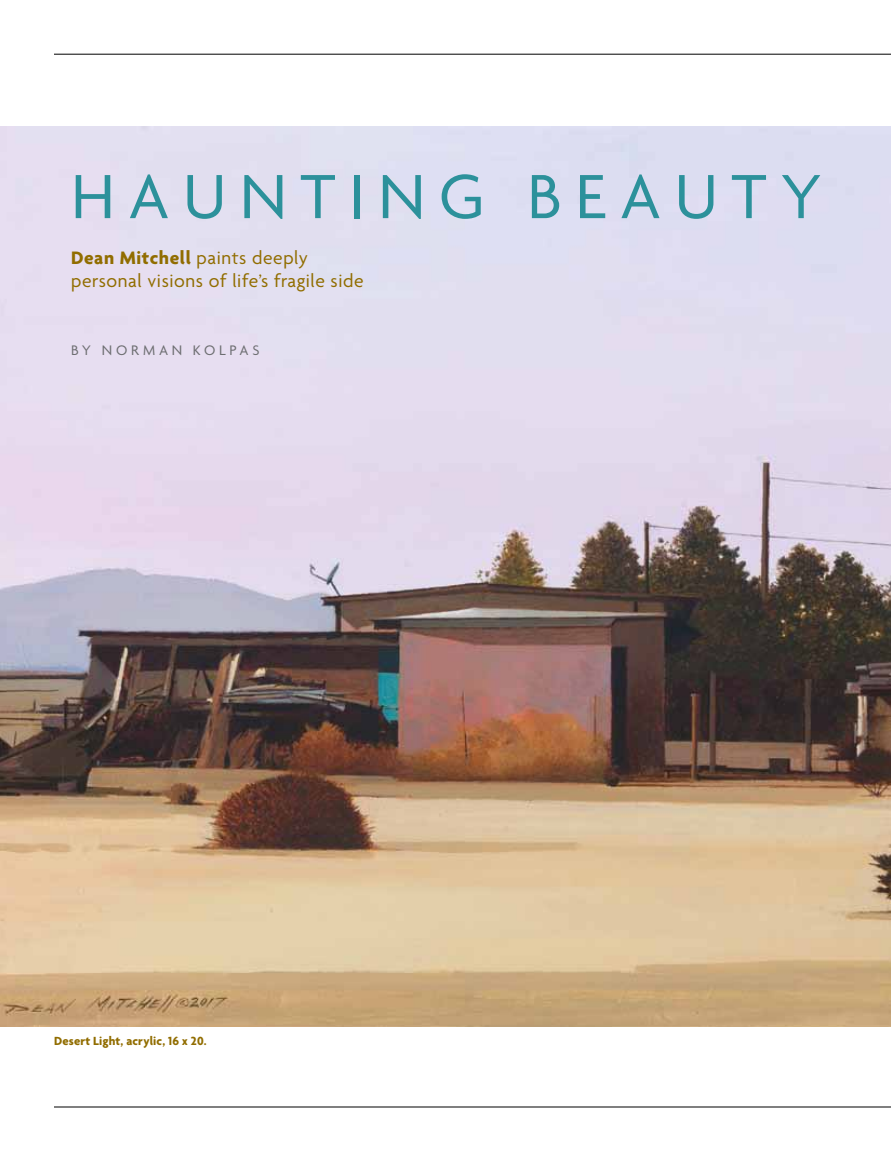
<style>
.page{position:relative;width:891px;height:1161px;background:#fff}
.page>*{position:absolute;margin:0;border:0;box-sizing:border-box;transform-origin:0 0}
.t1{font:67.5px "Agenda";letter-spacing:.2em;color:#2c919b}
.t2{font:19.5px/22.5px "Agenda";letter-spacing:.03em;color:#916d00}
.t3{font:15px "Agenda";letter-spacing:.25em;color:#6d6e71}
.t4{font:700 12.75px "Agenda";letter-spacing:.015em;color:#916d00}
.s1{font-weight:700}
</style>
<div class="page">
<img style="left:0;top:127px;width:891px;height:899px">
<hr style="left:54px;top:1107px;width:837px;height:1px;background:#000">
<hr style="left:54px;top:54px;width:837px;height:1px;background:#000">
<h1 class="t1" style="left:71px;top:156px;width:752px">Haun tin g Beauty</h1>
<p class="t2" style="left:71px;top:246px;width:294px"><span class="s1">Dean Mitchell</span> paints deeply personal visions of life’s fragile side</p>
<p class="t3" style="left:71px;top:342px;width:190px">By Norman Kolpas</p>
<p class="t4" style="left:54px;top:1033px;width:154px">Desert Light, acrylic, 16 x 20.</p>
</div>
